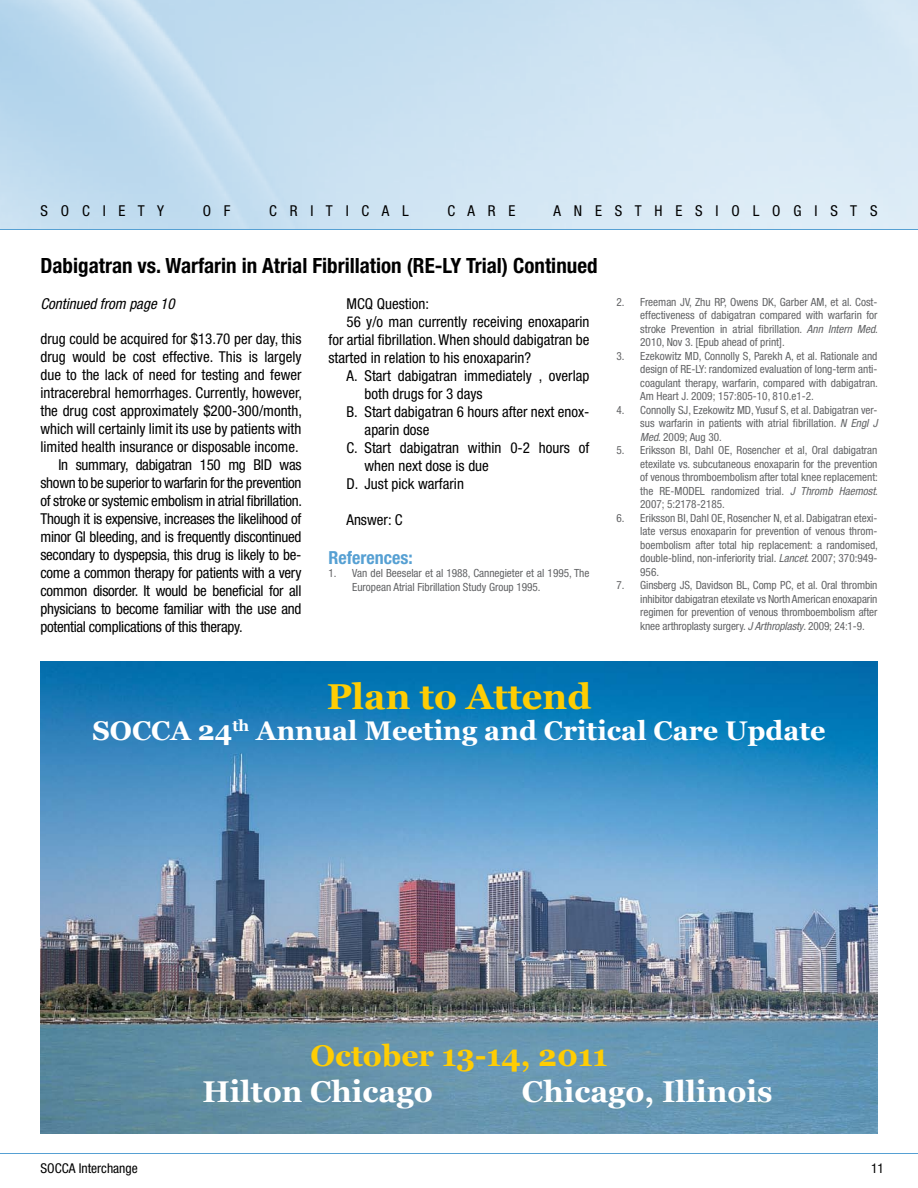
<style>
.page{position:relative;width:918px;height:1188px;background:#fff}
.page>*{position:absolute;margin:0;border:0;box-sizing:border-box;transform-origin:0 0}
.t1{font:700 36px "Georgia";color:#ffcd03}
.t2{font:700 30px "Georgia";color:#fff}
.t3{font:700 30px "Georgia";color:#ffcd03}
.t4{font:700 27px "Georgia";color:#fff}
.t5{font:700 condensed 21px "Helvetica Neue";color:#000}
.t6{font:700 condensed 18px "Helvetica Neue";color:#56a0d3}
.t7{font:condensed 15px "Helvetica Neue";color:#000}
.t8{font:condensed 15px "Helvetica Neue";letter-spacing:-.02em;color:#000}
.t9{font:italic condensed 15px "Helvetica Neue";color:#000}
.t10{font:condensed 13.5px "Helvetica Neue";color:#000}
.t11{font:condensed 11.25px/13.5px "Helvetica Neue";color:#636466;text-align:justify}
.s1{font-style:italic}
</style>
<div class="page">
<hr style="left:0;top:229px;width:918px;height:1px;background:#56a0d3">
<hr style="left:0;top:1153px;width:918px;height:1px;background:#56a0d3">
<img style="left:40px;top:662px;width:837px;height:472px">
<h3 class="t7" style="left:40px;top:202px;width:124px">S o c i e t y</h3>
<h3 class="t7" style="left:203px;top:202px;width:27px">o f</h3>
<h3 class="t7" style="left:269px;top:202px;width:137px">C r i t i c a l</h3>
<h3 class="t7" style="left:447px;top:202px;width:68px">C a r e</h3>
<h3 class="t7" style="left:553px;top:202px;width:324px">A n e s t h e s i o l o g i s t s</h3>
<h3 class="t5" style="left:40px;top:253px;width:559px">Dabigatran vs. Warfarin in Atrial Fibrillation (RE-LY Trial) Continued</h3>
<h3 class="t9" style="left:40px;top:295px;width:136px">Continued from page 10</h3>
<h3 class="t7" style="left:347px;top:295px;width:84px">MCQ Question:</h3>
<h3 class="t7" style="left:347px;top:313px;width:244px">56 y/o man currently receiving enoxaparin</h3>
<h3 class="t7" style="left:328px;top:331px;width:263px">for artial fibrillation. When should dabigatran be</h3>
<h3 class="t7" style="left:328px;top:349px;width:204px">started in relation to his enoxaparin?</h3>
<h3 class="t7" style="left:347px;top:367px;width:244px">A. Start dabigatran immediately , overlap</h3>
<h3 class="t7" style="left:365px;top:385px;width:120px">both drugs for 3 days</h3>
<h3 class="t7" style="left:347px;top:403px;width:244px">B. Start dabigatran 6 hours after next enox-</h3>
<h3 class="t7" style="left:365px;top:421px;width:66px">aparin dose</h3>
<h3 class="t7" style="left:347px;top:439px;width:244px">C. Start dabigatran within 0-2 hours of</h3>
<h3 class="t7" style="left:365px;top:457px;width:126px">when next dose is due</h3>
<h3 class="t7" style="left:347px;top:475px;width:119px">D. Just pick warfarin</h3>
<h3 class="t7" style="left:347px;top:511px;width:57px">Answer: C</h3>
<h3 class="t6" style="left:328px;top:547px;width:86px">References:</h3>
<p class="t11" style="left:352px;top:567px;width:239px;text-indent:-24px">1. Van del Beeselar et al 1988, Cannegieter et al 1995, The<br>European Atrial Fibrillation Study Group 1995.</p>
<h3 class="t7" style="left:40px;top:330px;width:262px">drug could be acquired for $13.70 per day, this</h3>
<h3 class="t7" style="left:40px;top:348px;width:262px">drug would be cost effective. This is largely</h3>
<h3 class="t7" style="left:40px;top:366px;width:263px">due to the lack of need for testing and fewer</h3>
<h3 class="t7" style="left:40px;top:384px;width:263px">intracerebral hemorrhages. Currently, however,</h3>
<h3 class="t7" style="left:40px;top:402px;width:263px">the drug cost approximately $200-300/month,</h3>
<h3 class="t7" style="left:40px;top:420px;width:262px">which will certainly limit its use by patients with</h3>
<h3 class="t7" style="left:40px;top:438px;width:260px">limited health insurance or disposable income.</h3>
<h3 class="t8" style="left:59px;top:456px;width:244px">In summary, dabigatran 150 mg BID was</h3>
<h3 class="t8" style="left:40px;top:474px;width:262px">shown to be superior to warfarin for the prevention</h3>
<h3 class="t8" style="left:40px;top:492px;width:263px">of stroke or systemic embolism in atrial fibrillation.</h3>
<h3 class="t8" style="left:40px;top:510px;width:263px">Though it is expensive, increases the likelihood of</h3>
<h3 class="t8" style="left:40px;top:528px;width:262px">minor GI bleeding, and is frequently discontinued</h3>
<h3 class="t8" style="left:40px;top:546px;width:263px">secondary to dyspepsia, this drug is likely to be-</h3>
<h3 class="t8" style="left:40px;top:564px;width:262px">come a common therapy for patients with a very</h3>
<h3 class="t8" style="left:40px;top:582px;width:262px">common disorder. It would be beneficial for all</h3>
<h3 class="t8" style="left:40px;top:600px;width:263px">physicians to become familiar with the use and</h3>
<h3 class="t8" style="left:40px;top:618px;width:204px">potential complications of this therapy.</h3>
<p class="t11" style="left:640px;top:295px;width:239px;text-indent:-24px">2. Freeman JV, Zhu RP, Owens DK, Garber AM, et al. Cost&shy;effectiveness of dabigatran compared with warfarin for stroke Prevention in atrial fibrillation. <span class="s1">Ann Intern Med</span>.<br>2010, Nov 3. [Epub ahead of print].</p>
<p class="t11" style="left:640px;top:349px;width:239px;text-indent:-24px">3. Ezekowitz MD, Connolly S, Parekh A, et al. Rationale and design of RE-LY: randomized evaluation of long-term anti&shy;coagulant therapy, warfarin, compared with dabigatran.<br>Am Heart J. 2009; 157:805-10, 810.e1-2.</p>
<p class="t11" style="left:640px;top:403px;width:239px;text-indent:-24px">4. Connolly SJ, Ezekowitz MD, Yusuf S, et al. Dabigatran ver&shy;sus warfarin in patients with atrial fibrillation. <span class="s1">N Engl J Med</span>. 2009; Aug 30.</p>
<p class="t11" style="left:640px;top:444px;width:239px;text-indent:-24px">5. Eriksson BI, Dahl OE, Rosencher et al, Oral dabigatran etexilate vs. subcutaneous enoxaparin for the prevention of venous thromboembolism after total knee replacement: the RE-MODEL randomized trial. <span class="s1">J Thromb Haemost</span>.<br>2007; 5:2178-2185.</p>
<p class="t11" style="left:640px;top:511px;width:239px;text-indent:-24px">6. Eriksson BI, Dahl OE, Rosencher N, et al. Dabigatran etexi&shy;late versus enoxaparin for prevention of venous throm&shy;boembolism after total hip replacement: a randomised, double-blind, non-inferiority trial. <span class="s1">Lancet</span>. 2007; 370:949- 956.</p>
<p class="t11" style="left:640px;top:579px;width:239px;text-indent:-24px">7. Ginsberg JS, Davidson BL, Comp PC, et al. Oral thrombin inhibitor dabigatran etexilate vs North American enoxaparin regimen for prevention of venous thromboembolism after knee arthroplasty surgery. <span class="s1">J Arthroplasty</span>. 2009; 24:1-9.</p>
<h1 class="t1" style="left:327px;top:676px;width:266px">Plan to Attend</h1>
<h3 class="t4" style="left:92px;top:716px;width:735px">SOCCA 24<sup>th</sup> Annual Meeting and Critical Care Update</h3>
<h2 class="t3" style="left:311px;top:1039px;width:298px">October 13-14, 2011</h2>
<h2 class="t2" style="left:202px;top:1075px;width:232px">Hilton Chicago</h2>
<h2 class="t2" style="left:522px;top:1075px;width:252px">Chicago, Illinois</h2>
<p class="t10" style="left:41px;top:1160px;width:99px">SOCCA Interchange</p>
<p class="t10" style="left:871px;top:1160px;width:14px">11</p>
</div>
